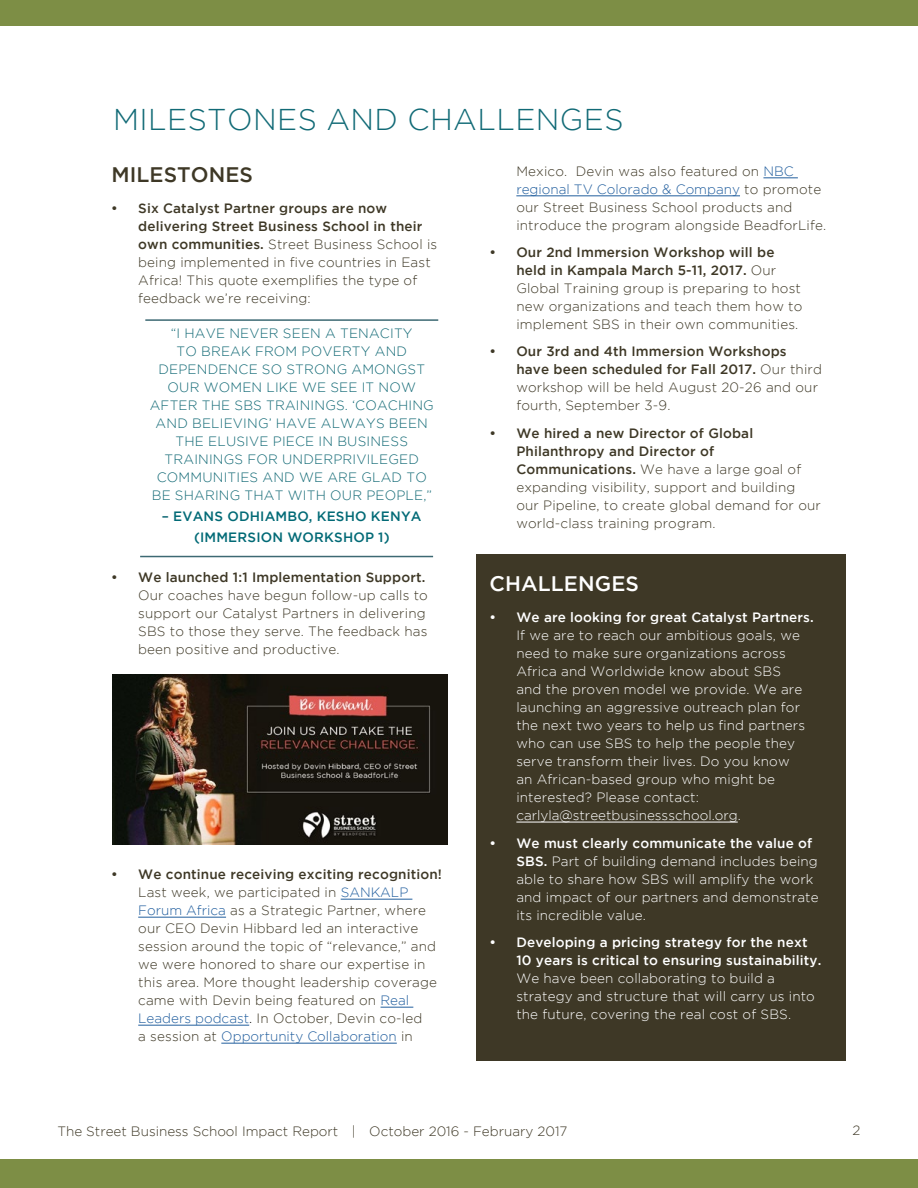
<style>
.page{position:relative;width:918px;height:1188px;background:#fff}
.page>*{position:absolute;margin:0;border:0;box-sizing:border-box;transform-origin:0 0}
.t1{font:300 30px "Gotham";letter-spacing:.015em;color:#116a76}
.t2{font:500 21px "Gotham";letter-spacing:.005em;color:#3e3826}
.t3{font:500 21px "Gotham";letter-spacing:.005em;color:#fff}
.t4{font:300 13.5px/18px "Gotham";letter-spacing:.01em;color:#3e3826}
.t5{font:300 13.5px/18px "Gotham";letter-spacing:.01em;color:#fff}
.t6{font:300 13.5px/18px "Gotham";letter-spacing:.015em;color:#116975;text-align:center}
.t7{font:500 13.5px/18px "Gotham";letter-spacing:.01em;color:#fff}
.t8{font:500 13.5px/21px "Gotham";letter-spacing:.015em;color:#026a76;text-align:center}
.t9{font:500 13.5px "Gotham";letter-spacing:.01em;color:#3e3826}
.s1{font-weight:500}
.s2{color:#116975}
.s3{color:#215e9e}
.s4{color:#000}
</style>
<div class="page">
<div style="left:0;top:0;width:918px;height:25px;background:#7d8e45"></div>
<div style="left:477px;top:554px;width:369px;height:507px;background:#3e3826"></div>
<hr style="left:341px;top:899px;width:71px;height:1px;background:#215e9e">
<hr style="left:138px;top:917px;width:88px;height:1px;background:#215e9e">
<hr style="left:381px;top:1007px;width:32px;height:1px;background:#215e9e">
<hr style="left:138px;top:1025px;width:111px;height:1px;background:#215e9e">
<hr style="left:221px;top:1043px;width:176px;height:1px;background:#215e9e">
<hr style="left:763px;top:178px;width:35px;height:1px;background:#215e9e">
<hr style="left:516px;top:196px;width:224px;height:1px;background:#215e9e">
<hr style="left:516px;top:822px;width:222px;height:1px;background:#fff">
<div style="left:0;top:1160px;width:918px;height:28px;background:#7d8e45"></div>
<img style="left:113px;top:674px;width:335px;height:170px">
<hr style="left:145px;top:319px;width:293px;height:2px;background:#3d6973">
<hr style="left:140px;top:556px;width:293px;height:1px;background:#3d6973">
<h1 class="t1" style="left:113px;top:108px;width:512px">MILESTONES AND CHALLENGES</h1>
<h2 class="t2" style="left:111px;top:166px;width:143px">MILESTONES</h2>
<p class="t4" style="left:138px;top:200px;width:301px;text-indent:-27px"><span class="s1">• Six Catalyst Partner groups are now delivering Street Business School in their own communities.</span> Street Business School is being implemented in five countries in East Africa! This quote exemplifies the type of feedback we’re receiving:</p>
<p class="t6" style="left:150px;top:325px;width:286px">“I HAVE NEVER SEEN A TENACITY<br>TO BREAK FROM POVERTY AND<br>DEPENDENCE SO STRONG AMONGST<br>OUR WOMEN LIKE WE SEE IT NOW<br>AFTER THE SBS TRAININGS. ‘COACHING<br>AND BELIEVING’ HAVE ALWAYS BEEN<br>THE ELUSIVE PIECE IN BUSINESS<br>TRAININGS FOR UNDERPRIVILEGED<br>COMMUNITIES AND WE ARE GLAD TO<br>BE SHARING THAT WITH OUR PEOPLE,”</p>
<p class="t8" style="left:162px;top:506px;width:261px"><span class="s2">–</span> EVANS ODHIAMBO, KESHO KENYA (IMMERSION WORKSHOP 1)</p>
<p class="t9" style="left:111px;top:572px;width:316px">• We launched 1:1 Implementation Support.</p>
<p class="t4" style="left:138px;top:587px;width:291px">Our coaches have begun follow-up calls to support our Catalyst Partners in delivering SBS to those they serve. The feedback has been positive and productive.</p>
<p class="t4" style="left:138px;top:867px;width:305px;text-indent:-27px"><span class="s1">• We continue receiving exciting recognition!<br></span>Last week, we participated in <span class="s3">SANKALP Forum Africa</span> as a Strategic Partner, where our CEO Devin Hibbard led an interactive session around the topic of “relevance,” and we were honored to share our expertise in this area. More thought leadership coverage came with Devin being featured on <span class="s3">Real Leaders podcast</span><span class="s4">.</span> In October, Devin co-led<br>a session at <span class="s3">Opportunity Collaboration</span> in</p>
<p class="t4" style="left:516px;top:163px;width:311px">Mexico. Devin was also featured on <span class="s3">NBC regional TV Colorado &amp; Company</span> to promote our Street Business School products and introduce the program alongside BeadforLife.</p>
<p class="t4" style="left:516px;top:244px;width:288px;text-indent:-27px"><span class="s1">• Our 2nd Immersion Workshop will be held in Kampala March 5-11, 2017.</span> Our Global Training group is preparing to host new organizations and teach them how to implement SBS in their own communities.</p>
<p class="t4" style="left:516px;top:344px;width:307px;text-indent:-27px"><span class="s1">• Our 3rd and 4th Immersion Workshops have been scheduled for Fall 2017.</span> Our third workshop will be held August 20-26 and our fourth, September 3-9.</p>
<p class="t4" style="left:516px;top:425px;width:306px;text-indent:-27px"><span class="s1">• We hired a new Director of Global Philanthropy and Director of Communications.</span> We have a large goal of expanding visibility, support and building our Pipeline, to create global demand for our world-class training program.</p>
<h2 class="t3" style="left:490px;top:576px;width:151px">CHALLENGES</h2>
<p class="t7" style="left:489px;top:610px;width:326px">• We are looking for great Catalyst Partners.</p>
<p class="t5" style="left:516px;top:628px;width:290px">If we are to reach our ambitious goals, we need to make sure organizations across Africa and Worldwide know about SBS and the proven model we provide. We are launching an aggressive outreach plan for the next two years to help us find partners who can use SBS to help the people they serve transform their lives. Do you know an African-based group who might be interested? Please contact: carlyla@streetbusinessschool.org.</p>
<p class="t5" style="left:516px;top:835px;width:304px;text-indent:-27px"><span class="s1">• We must clearly communicate the value of SBS.</span> Part of building demand includes being able to share how SBS will amplify the work and impact of our partners and demonstrate its incredible value.</p>
<p class="t7" style="left:516px;top:934px;width:307px;text-indent:-27px">• Developing a pricing strategy for the next<br>10 years is critical to ensuring sustainability.</p>
<p class="t5" style="left:516px;top:970px;width:300px">We have been collaborating to build a strategy and structure that will carry us into the future, covering the real cost of SBS.</p>
<p class="t4" style="left:57px;top:1124px;width:512px">The Street Business School Impact Report | October 2016 - February 2017</p>
<p class="t4" style="left:853px;top:1122px;width:9px">2</p>
</div>
